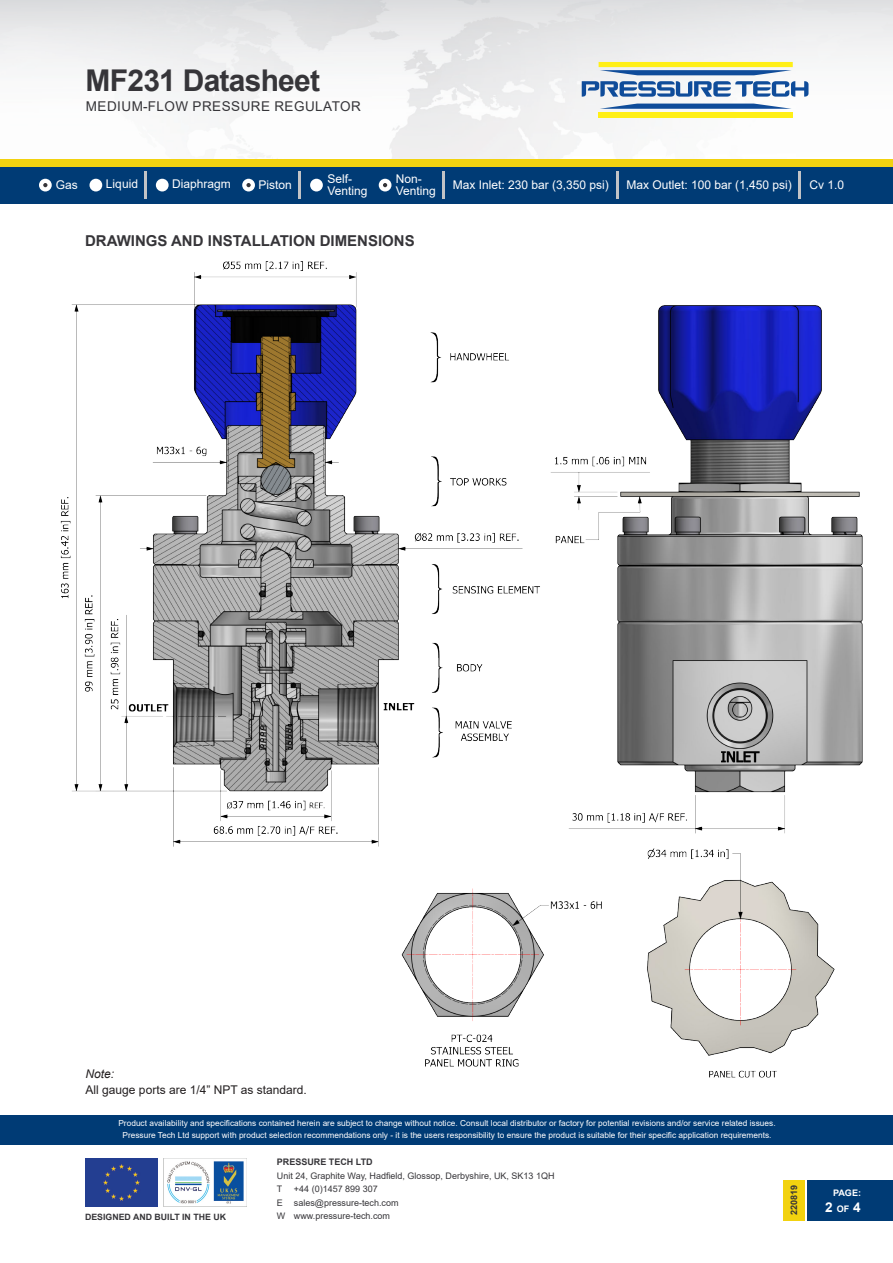
<style>
.page{position:relative;width:893px;height:1263px;background:#fff}
.page>*{position:absolute;margin:0;border:0;box-sizing:border-box;transform-origin:0 0}
.t1{font:700 30px "Arial";letter-spacing:-.025em;color:#363539}
.PT-Body_Copy{font:700 15px "Arial";color:#363539}
.t2{font:13.5px "Arial";letter-spacing:.035em;color:#363539}
.t3{font:700 13.5px "Arial";color:#fff}
.t4{font:12px/12px "Arial";color:#fff}
.PT-Body_Copy-2{font:12px "Arial";color:#231f20}
.PT-Body_Copy-3{font:italic 12px "Arial";color:#231f20}
.t5{font:9px/13.5px "Arial";color:#363539}
.t6{font:700 9px "Arial";color:#363539}
.t7{font:700 9px "Arial";color:#fff}
.t8{font:700 8.7px "Arial";color:#363539}
.t9{font:8.25px/12px "Arial";color:#fff;text-align:center}
.s1{font-size:9px}
</style>
<div class="page">
<img style="left:164px;top:1158px;width:83px;height:48px">
<img style="left:0;top:0;width:893px;height:159px">
<svg style="left:582px;top:81px;width:226px;height:16px"></svg>
<svg style="left:600px;top:104px;width:192px;height:5px"></svg>
<svg style="left:599px;top:62px;width:194px;height:13px"></svg>
<div style="left:599px;top:112px;width:194px;height:5px;background:#ffef16"></div>
<div style="left:0;top:1114px;width:893px;height:30px;background:#003b75"></div>
<div style="left:85px;top:1158px;width:72px;height:48px;background:#233e91"></div>
<div style="left:808px;top:1179px;width:85px;height:41px;background:#003b75"></div>
<div style="left:783px;top:1179px;width:21px;height:41px;background:#f2d20f"></div>
<div style="left:0;top:166px;width:893px;height:38px;background:#003b75"></div>
<div style="left:89px;top:179px;width:13px;height:12px;background:#fff;border-radius:50%"></div>
<div style="left:156px;top:179px;width:13px;height:12px;background:#fff;border-radius:50%"></div>
<div style="left:242px;top:179px;width:13px;height:12px;background:#fff;border-radius:50%"></div>
<hr style="left:442px;top:171px;width:3px;height:28px;background:#c2c3c6">
<hr style="left:617px;top:171px;width:2px;height:28px;background:#c2c3c6">
<hr style="left:799px;top:171px;width:2px;height:28px;background:#c2c3c6">
<hr style="left:145px;top:171px;width:2px;height:28px;background:#c2c3c6">
<div style="left:39px;top:179px;width:13px;height:12px;background:#fff;border-radius:50%"></div>
<svg style="left:43px;top:183px;width:4px;height:4px"></svg>
<svg style="left:246px;top:183px;width:5px;height:4px"></svg>
<div style="left:310px;top:179px;width:13px;height:12px;background:#fff;border-radius:50%"></div>
<div style="left:379px;top:179px;width:12px;height:12px;background:#fff;border-radius:50%"></div>
<hr style="left:299px;top:171px;width:2px;height:28px;background:#c2c3c6">
<svg style="left:383px;top:183px;width:4px;height:4px"></svg>
<div style="left:0;top:159px;width:893px;height:7px;background:#f2d20f"></div>
<img style="left:60px;top:262px;width:480px;height:585px">
<img style="left:550px;top:305px;width:313px;height:529px">
<img style="left:401px;top:888px;width:201px;height:179px">
<img style="left:647px;top:848px;width:188px;height:230px">
<h1 class="t1" style="left:86px;top:59px;width:236px">MF231 Datasheet</h1>
<h3 class="t2" style="left:86px;top:97px;width:277px">MEDIUM-FLOW PRESSURE REGULATOR</h3>
<h3 class="t4" style="left:327px;top:173px;width:42px">Self-<br>Venting</h3>
<h3 class="t4" style="left:396px;top:173px;width:42px">Non-<br>Venting</h3>
<h3 class="t4" style="left:56px;top:179px;width:24px">Gas</h3>
<h3 class="t4" style="left:106px;top:178px;width:34px">Liquid</h3>
<h3 class="t4" style="left:172px;top:178px;width:60px">Diaphragm</h3>
<h3 class="t4" style="left:259px;top:179px;width:35px">Piston</h3>
<h3 class="t4" style="left:453px;top:179px;width:158px">Max Inlet: 230 bar (3,350 psi)</h3>
<h3 class="t4" style="left:626px;top:179px;width:167px">Max Outlet: 100 bar (1,450 psi)</h3>
<h3 class="t4" style="left:809px;top:179px;width:36px">Cv 1.0</h3>
<p class="PT-Body_Copy" style="left:85px;top:230px;width:331px">DRAWINGS AND INSTALLATION DIMENSIONS</p>
<p class="PT-Body_Copy-3" style="left:86px;top:1066px;width:30px">Note:</p>
<p class="PT-Body_Copy-2" style="left:86px;top:1082px;width:223px">All gauge ports are 1/4” NPT as standard.</p>
<p class="t9" style="left:118px;top:1117px;width:659px">Product availability and specifications contained herein are subject to change without notice. Consult local distributor or factory for potential revisions and/or service related issues.<br>Pressure Tech Ltd support with product selection recommendations only - it is the users responsibility to ensure the product is suitable for their specific application requirements.</p>
<p class="t8" style="left:85px;top:1211px;width:143px">DESIGNED AND BUILT IN THE UK</p>
<p class="t6" style="left:277px;top:1156px;width:97px">PRESSURE TECH LTD</p>
<p class="t5" style="left:277px;top:1169px;width:279px">Unit 24, Graphite Way, Hadfield, Glossop, Derbyshire, UK, SK13 1QH<br>T</p>
<p class="t5" style="left:277px;top:1182px;width:123px;text-indent:17px">+44 (0)1457 899 307<br>E sales@pressure-tech.com<br>W www.pressure-tech.com</p>
<p class="t6" style="left:788px;top:1215px;width:32px;rotate:-90deg">220819</p>
<p class="t7" style="left:833px;top:1186px;width:30px">PAGE:</p>
<p class="t3" style="left:825px;top:1198px;width:37px">2 <span class="s1">OF</span> 4</p>
</div>
